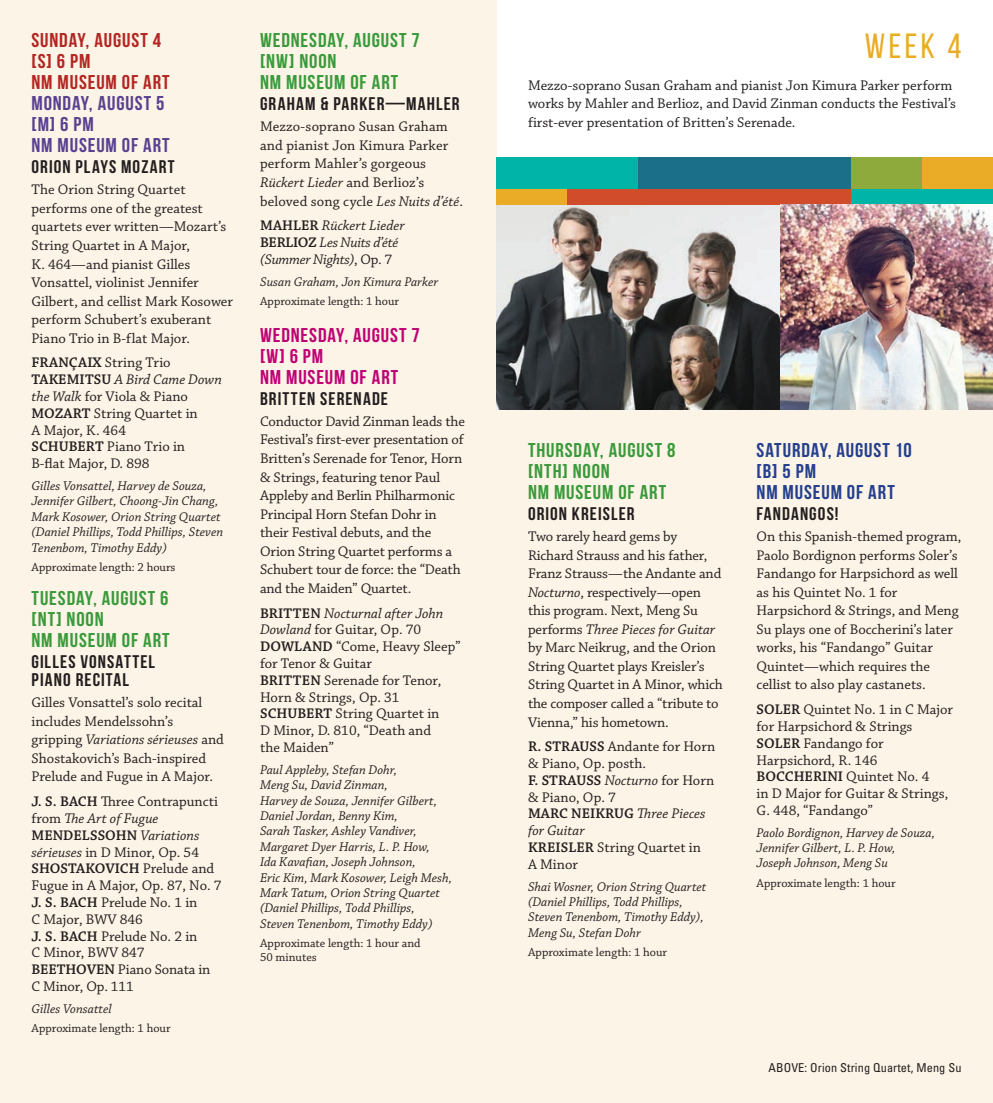
<style>
.page{position:relative;width:993px;height:1103px;background:#fff}
.page>*{position:absolute;margin:0;border:0;box-sizing:border-box;transform-origin:0 0}
.t1{font:35px "Bebas Neue";color:#eaac27}
.t2{font:700 19.95px/21px "Bebas Neue";letter-spacing:.04em;color:#3a9a3b;scale:1.05 1}
.t3{font:700 19.95px/21px "Bebas Neue";letter-spacing:.04em;color:#253f8e;scale:1.05 1}
.t4{font:700 19.95px/21px "Bebas Neue";letter-spacing:.04em;color:#bf0173;scale:1.05 1}
.t5{font:700 19.95px/21px "Bebas Neue";letter-spacing:.04em;color:#b32623;scale:1.05 1}
.t6{font:700 19.95px/21px "Bebas Neue";letter-spacing:.04em;color:#5a4190;scale:1.05 1}
.t7{font:700 18.2px/18.4px "Bebas Neue";letter-spacing:.055em;color:#231f20;scale:1.05 1}
.t8{font:14.7px/18.6px "Chaparral Pro";color:#231f20}
.t9{font:italic 14.7px/16.8px "Chaparral Pro";letter-spacing:-.01em;color:#231f20}
.t10{font:italic 13.3px/15.4px "Chaparral Pro";color:#231f20}
.t11{font:12.25px/13.3px "Chaparral Pro";color:#231f20}
.t12{font:condensed 12.25px "Univers LT Std";letter-spacing:.01em;color:#231f20}
.s1{font-weight:600}
.s2{font-style:italic}
.s3{font-weight:600;font-style:normal}
.s4{font-style:normal}
</style>
<div class="page">
<div style="left:496px;top:205px;width:496px;height:897px;background:#fcf4e6"></div>
<div style="left:0;top:0;width:496px;height:1102px;background:#fcf4e6"></div>
<img style="left:496px;top:205px;width:496px;height:205px">
<div style="left:921px;top:158px;width:71px;height:31px;background:#eaac27"></div>
<div style="left:850px;top:158px;width:71px;height:31px;background:#8eaa3d"></div>
<div style="left:638px;top:158px;width:212px;height:31px;background:#1b6f88"></div>
<div style="left:567px;top:189px;width:283px;height:16px;background:#d14c2a"></div>
<div style="left:850px;top:189px;width:142px;height:16px;background:#00b4a8"></div>
<div style="left:496px;top:158px;width:142px;height:31px;background:#00b4a8"></div>
<div style="left:496px;top:189px;width:71px;height:16px;background:#eaac27"></div>
<h2 class="t5" style="left:32px;top:30px;width:133px">SUNDAY, AUGUST 4 [S] 6 PM<br>NM MUSEUM OF ART</h2>
<h2 class="t6" style="left:32px;top:93px;width:133px">MONDAY, AUGUST 5 [M] 6 PM<br>NM MUSEUM OF ART</h2>
<p class="t7" style="left:32px;top:157px;width:138px">ORION PLAYS MOZART</p>
<p class="t8" style="left:32px;top:181px;width:203px">The Orion String Quartet performs one of the greatest quartets ever written—Mozart’s<br>String Quartet in A Major,<br>K. 464—and pianist Gilles<br>Vonsattel, violinist Jennifer<br>Gilbert, and cellist Mark Kosower perform Schubert’s exuberant<br>Piano Trio in B-flat Major.</p>
<p class="t8" style="left:32px;top:355px;width:192px;line-height:16.8px"><span class="s1">FRANÇAIX</span> String Trio<br><span class="s1">TAKEMITSU</span> <span class="s2">A Bird Came Down the Walk</span> for Viola &amp; Piano<br><span class="s1">MOZART</span> String Quartet in<br>A Major, K. 464<br><span class="s1">SCHUBERT</span> Piano Trio in<br>B-flat Major, D. 898</p>
<p class="t10" style="left:32px;top:478px;width:193px">Gilles Vonsattel, Harvey de Souza, Jennifer Gilbert, Choong-Jin Chang, Mark Kosower, Orion String Quartet (Daniel Phillips, Todd Phillips, Steven Tenenbom, Timothy Eddy)</p>
<p class="t11" style="left:32px;top:561px;width:145px">Approximate length: 2 hours</p>
<h2 class="t2" style="left:32px;top:587px;width:133px">TUESDAY, AUGUST 6 [NT] NOON<br>NM MUSEUM OF ART</h2>
<p class="t7" style="left:32px;top:652px;width:119px">GILLES VONSATTEL<br>PIANO RECITAL</p>
<p class="t8" style="left:32px;top:694px;width:194px">Gilles Vonsattel’s solo recital includes Mendelssohn’s gripping <span class="s2">Variations sérieuses</span> and<br>Shostakovich’s Bach-inspired<br>Prelude and Fugue in A Major.</p>
<p class="t8" style="left:32px;top:793px;width:191px;line-height:16.8px"><span class="s1">J. S. BACH</span> Three Contrapuncti from <span class="s2">The Art of Fugue<br></span><span class="s1">MENDELSSOHN</span> <span class="s2">Variations sérieuses</span> in D Minor, Op. 54<br><span class="s1">SHOSTAKOVICH</span> Prelude and<br>Fugue in A Major, Op. 87, No. 7<br><span class="s1">J. S. BACH</span> Prelude No. 1 in<br>C Major, BWV 846<br><span class="s1">J. S. BACH</span> Prelude No. 2 in<br>C Minor, BWV 847<br><span class="s1">BEETHOVEN</span> Piano Sonata in<br>C Minor, Op. 111</p>
<p class="t10" style="left:32px;top:1001px;width:82px">Gilles Vonsattel</p>
<p class="t11" style="left:32px;top:1022px;width:141px">Approximate length: 1 hour</p>
<h2 class="t2" style="left:260px;top:30px;width:154px">WEDNESDAY, AUGUST 7 [NW] NOON<br>NM MUSEUM OF ART</h2>
<p class="t7" style="left:260px;top:94px;width:191px">GRAHAM &amp; PARKER—MAHLER</p>
<p class="t8" style="left:260px;top:118px;width:204px">Mezzo-soprano Susan Graham and pianist Jon Kimura Parker perform Mahler’s gorgeous<br><span class="s2">Rückert Lieder</span> and Berlioz’s beloved song cycle <span class="s2">Les Nuits d’été</span>.</p>
<p class="t9" style="left:260px;top:218px;width:146px"><span class="s3">MAHLER</span> Rückert Lieder<br><span class="s3">BERLIOZ</span> Les Nuits d’été (Summer Nights)<span class="s4">, Op. 7</span></p>
<p class="t10" style="left:260px;top:274px;width:180px">Susan Graham, Jon Kimura Parker</p>
<p class="t11" style="left:260px;top:295px;width:141px">Approximate length: 1 hour</p>
<h2 class="t4" style="left:260px;top:324px;width:154px">WEDNESDAY, AUGUST 7 [W] 6 PM<br>NM MUSEUM OF ART</h2>
<p class="t7" style="left:260px;top:389px;width:123px">BRITTEN SERENADE</p>
<p class="t8" style="left:260px;top:412px;width:206px">Conductor David Zinman leads the<br>Festival’s first-ever presentation of<br>Britten’s Serenade for Tenor, Horn &amp; Strings, featuring tenor Paul<br>Appleby and Berlin Philharmonic<br>Principal Horn Stefan Dohr in their Festival debuts, and the<br>Orion String Quartet performs a<br>Schubert tour de force: the “Death and the Maiden” Quartet.</p>
<p class="t8" style="left:260px;top:605px;width:202px;line-height:16.8px"><span class="s1">BRITTEN</span> <span class="s2">Nocturnal after John<br>Dowland</span> for Guitar, Op. 70<br><span class="s1">DOWLAND</span> “Come, Heavy Sleep” for Tenor &amp; Guitar<br><span class="s1">BRITTEN</span> Serenade for Tenor,<br>Horn &amp; Strings, Op. 31<br><span class="s1">SCHUBERT</span> String Quartet in<br>D Minor, D. 810, “Death and<br>the Maiden”</p>
<p class="t10" style="left:260px;top:762px;width:193px">Paul Appleby, Stefan Dohr,<br>Meng Su, David Zinman,<br>Harvey de Souza, Jennifer Gilbert,<br>Daniel Jordan, Benny Kim,<br>Sarah Tasker, Ashley Vandiver,<br>Margaret Dyer Harris, L. P. How,<br>Ida Kavafian, Joseph Johnson,<br>Eric Kim, Mark Kosower, Leigh Mesh,<br>Mark Tatum, Orion String Quartet (Daniel Phillips, Todd Phillips,<br>Steven Tenenbom, Timothy Eddy)</p>
<p class="t11" style="left:260px;top:937px;width:162px">Approximate length: 1 hour and<br>50 minutes</p>
<h1 class="t1" style="left:864px;top:27px;width:98px">WEEK 4</h1>
<p class="t8" style="left:528px;top:76px;width:429px">Mezzo-soprano Susan Graham and pianist Jon Kimura Parker perform works by Mahler and Berlioz, and David Zinman conducts the Festival’s first-ever presentation of Britten’s Serenade.</p>
<h2 class="t2" style="left:528px;top:439px;width:142px">THURSDAY, AUGUST 8 [NTH] NOON<br>NM MUSEUM OF ART</h2>
<p class="t7" style="left:528px;top:504px;width:103px">ORION KREISLER</p>
<p class="t8" style="left:528px;top:527px;width:196px">Two rarely heard gems by<br>Richard Strauss and his father,<br>Franz Strauss—the Andante and<br><span class="s2">Nocturno</span>, respectively—open this program. Next, Meng Su performs <span class="s2">Three Pieces for Guitar </span>by Marc Neikrug, and the Orion<br>String Quartet plays Kreisler’s<br>String Quartet in A Minor, which the composer called a “tribute to<br>Vienna,” his hometown.</p>
<p class="t8" style="left:528px;top:738px;width:189px;line-height:16.8px"><span class="s1">R. STRAUSS</span> Andante for Horn &amp; Piano, Op. posth.<br><span class="s1">F. STRAUSS</span> <span class="s2">Nocturno</span> for Horn &amp; Piano, Op. 7<br><span class="s1">MARC NEIKRUG</span> <span class="s2">Three Pieces for Guitar<br></span><span class="s1">KREISLER</span> String Quartet in<br>A Minor</p>
<p class="t10" style="left:528px;top:879px;width:180px">Shai Wosner, Orion String Quartet (Daniel Phillips, Todd Phillips,<br>Steven Tenenbom, Timothy Eddy),<br>Meng Su, Stefan Dohr</p>
<p class="t11" style="left:528px;top:946px;width:141px">Approximate length: 1 hour</p>
<h2 class="t3" style="left:756px;top:439px;width:149px">SATURDAY, AUGUST 10 [B] 5 PM<br>NM MUSEUM OF ART</h2>
<p class="t7" style="left:756px;top:504px;width:80px">FANDANGOS!</p>
<p class="t8" style="left:756px;top:527px;width:206px">On this Spanish-themed program,<br>Paolo Bordignon performs Soler’s<br>Fandango for Harpsichord as well as his Quintet No. 1 for<br>Harpsichord &amp; Strings, and Meng<br>Su plays one of Boccherini’s later works, his “Fandango” Guitar<br>Quintet—which requires the cellist to also play castanets.</p>
<p class="t8" style="left:756px;top:701px;width:198px;line-height:16.8px"><span class="s1">SOLER</span> Quintet No. 1 in C Major for Harpsichord &amp; Strings<br><span class="s1">SOLER</span> Fandango for<br>Harpsichord, R. 146<br><span class="s1">BOCCHERINI</span> Quintet No. 4<br>in D Major for Guitar &amp; Strings,<br>G. 448, “Fandango”</p>
<p class="t10" style="left:756px;top:825px;width:180px">Paolo Bordignon, Harvey de Souza,<br>Jennifer Gilbert, L. P. How,<br>Joseph Johnson, Meng Su</p>
<p class="t11" style="left:756px;top:877px;width:141px">Approximate length: 1 hour</p>
<p class="t12" style="left:768px;top:1060px;width:194px">ABOVE: Orion String Quartet, Meng Su</p>
</div>
